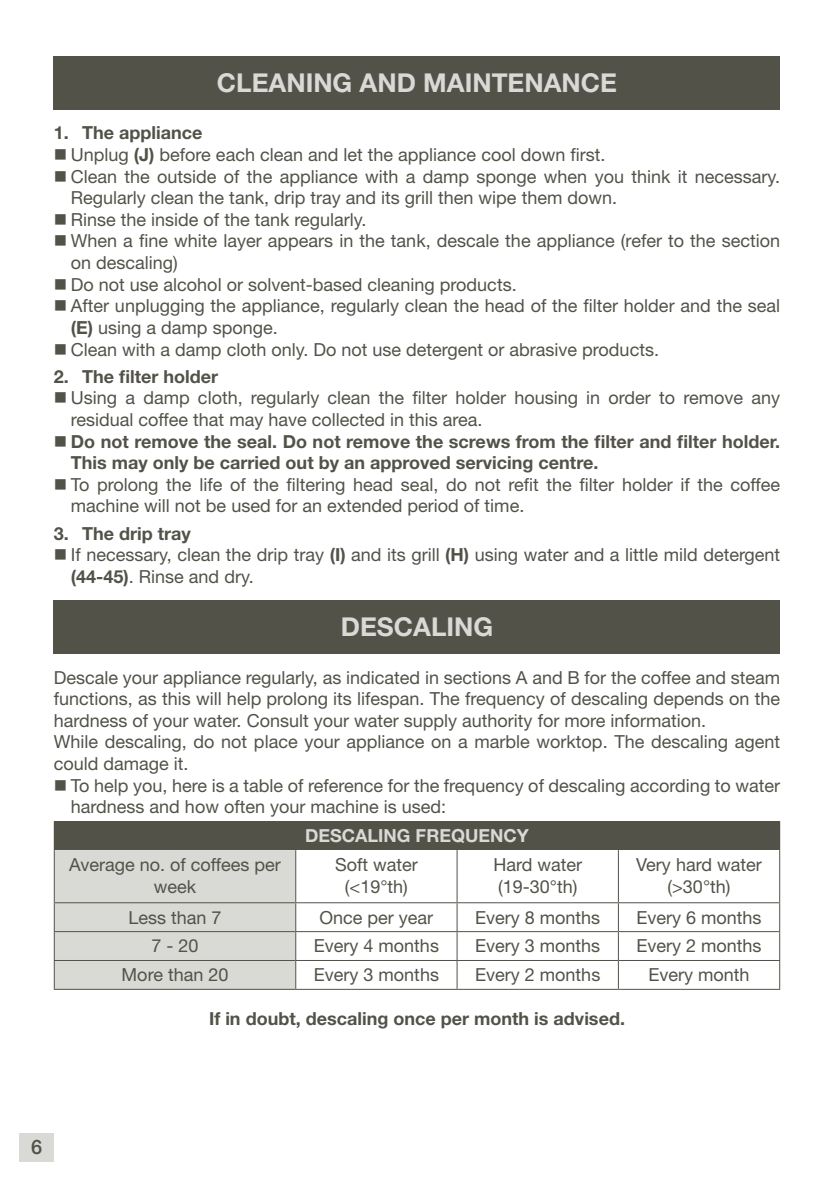
<style>
.page{position:relative;width:834px;height:1187px;background:#fff}
.page>*{position:absolute;margin:0;border:0;box-sizing:border-box;transform-origin:0 0}
.t1{font:700 26px "Helvetica Neue LT Std";color:#d9d9d5}
.t2{font:500 20px "Helvetica Neue LT Std";color:#535249}
.t3{font:18px/21.6px "Helvetica Neue LT Std";color:#535249}
.t4{font:700 18px/21.6px "Helvetica Neue LT Std";color:#535249}
.t5{font:700 18px "Helvetica Neue LT Std";color:#d9d9d5}
.s1{font-weight:700}
</style>
<div class="page">
<div style="left:20px;top:1133px;width:34px;height:28px;background:#d9d9d5"></div>
<div style="left:54px;top:821px;width:725px;height:29px;background:#535249"></div>
<svg style="left:296px;top:850px;width:482px;height:139px"></svg>
<hr style="left:456px;top:850px;width:1px;height:52px;background:#535249">
<hr style="left:617px;top:850px;width:1px;height:52px;background:#535249">
<hr style="left:778px;top:850px;width:1px;height:52px;background:#535249">
<hr style="left:295px;top:902px;width:162px;height:1px;background:#535249">
<hr style="left:457px;top:902px;width:161px;height:1px;background:#535249">
<hr style="left:618px;top:902px;width:161px;height:1px;background:#535249">
<hr style="left:295px;top:931px;width:162px;height:1px;background:#535249">
<hr style="left:457px;top:931px;width:161px;height:1px;background:#535249">
<hr style="left:618px;top:931px;width:161px;height:1px;background:#535249">
<hr style="left:295px;top:960px;width:162px;height:1px;background:#535249">
<hr style="left:457px;top:960px;width:161px;height:1px;background:#535249">
<svg style="left:456px;top:903px;width:1px;height:86px"></svg>
<hr style="left:618px;top:960px;width:161px;height:1px;background:#535249">
<svg style="left:617px;top:903px;width:1px;height:86px"></svg>
<div style="left:54px;top:850px;width:242px;height:139px;background:#d9d9d5"></div>
<hr style="left:54px;top:902px;width:241px;height:1px;background:#535249">
<hr style="left:54px;top:931px;width:241px;height:1px;background:#535249">
<hr style="left:54px;top:989px;width:241px;height:1px;background:#535249">
<hr style="left:295px;top:989px;width:162px;height:1px;background:#535249">
<hr style="left:457px;top:989px;width:161px;height:1px;background:#535249">
<hr style="left:618px;top:989px;width:161px;height:1px;background:#535249">
<div style="left:54px;top:600px;width:725px;height:54px;background:#535249"></div>
<div style="left:54px;top:56px;width:725px;height:54px;background:#535249"></div>
<h1 class="t1" style="left:217px;top:67px;width:401px">CLEANING AND MAINTENANCE</h1>
<p class="t3" style="left:71px;top:122px;width:710px;text-indent:-17px"><span class="s1">1. The appliance<br></span>Unplug <span class="s1">(J)</span> before each clean and let the appliance cool down first.<br>Clean the outside of the appliance with a damp sponge when you think it necessary.<br>Regularly clean the tank, drip tray and its grill then wipe them down.<br>Rinse the inside of the tank regularly.<br>When a fine white layer appears in the tank, descale the appliance (refer to the section on descaling)<br>Do not use alcohol or solvent-based cleaning products.<br>After unplugging the appliance, regularly clean the head of the filter holder and the seal <span class="s1">(E)</span> using a damp sponge.<br>Clean with a damp cloth only. Do not use detergent or abrasive products.</p>
<p class="t4" style="left:54px;top:365px;width:166px">2. The filter holder</p>
<p class="t3" style="left:71px;top:387px;width:710px">Using a damp cloth, regularly clean the filter holder housing in order to remove any residual coffee that may have collected in this area.</p>
<p class="t4" style="left:71px;top:430px;width:710px">Do not remove the seal. Do not remove the screws from the filter and filter holder.<br>This may only be carried out by an approved servicing centre.</p>
<p class="t3" style="left:71px;top:473px;width:710px">To prolong the life of the filtering head seal, do not refit the filter holder if the coffee machine will not be used for an extended period of time.</p>
<p class="t3" style="left:71px;top:522px;width:710px;text-indent:-17px"><span class="s1">3. The drip tray<br></span>If necessary, clean the drip tray <span class="s1">(I)</span> and its grill <span class="s1">(H)</span> using water and a little mild detergent <span class="s1">(44-45)</span>. Rinse and dry.</p>
<h1 class="t1" style="left:340px;top:611px;width:154px">DESCALING</h1>
<p class="t3" style="left:54px;top:666px;width:727px">Descale your appliance regularly, as indicated in sections A and B for the coffee and steam functions, as this will help prolong its lifespan. The frequency of descaling depends on the hardness of your water. Consult your water supply authority for more information.<br>While descaling, do not place your appliance on a marble worktop. The descaling agent could damage it.</p>
<p class="t3" style="left:71px;top:774px;width:710px">To help you, here is a table of reference for the frequency of descaling according to water hardness and how often your machine is used:</p>
<p class="t5" style="left:305px;top:824px;width:225px">DESCALING FREQUENCY</p>
<p class="t3" style="left:69px;top:853px;width:213px;text-align:center">Average no. of coffees per week</p>
<p class="t3" style="left:335px;top:853px;width:84px;text-align:center">Soft water (&lt;19°th)</p>
<p class="t3" style="left:493px;top:853px;width:90px">Hard water (19-30°th)</p>
<p class="t3" style="left:636px;top:853px;width:127px;text-align:center">Very hard water (&gt;30°th)</p>
<p class="t3" style="left:128px;top:906px;width:95px">Less than 7</p>
<p class="t3" style="left:319px;top:906px;width:115px">Once per year</p>
<p class="t3" style="left:475px;top:906px;width:127px">Every 8 months</p>
<p class="t3" style="left:636px;top:906px;width:127px">Every 6 months</p>
<p class="t3" style="left:151px;top:935px;width:49px">7 - 20</p>
<p class="t3" style="left:314px;top:935px;width:127px">Every 4 months</p>
<p class="t3" style="left:475px;top:935px;width:127px">Every 3 months</p>
<p class="t3" style="left:636px;top:935px;width:127px">Every 2 months</p>
<p class="t3" style="left:122px;top:964px;width:108px">More than 20</p>
<p class="t3" style="left:314px;top:964px;width:127px">Every 3 months</p>
<p class="t3" style="left:475px;top:964px;width:127px">Every 2 months</p>
<p class="t3" style="left:648px;top:964px;width:103px">Every month</p>
<p class="t4" style="left:209px;top:1007px;width:417px">If in doubt, descaling once per month is advised.</p>
<p class="t2" style="left:31px;top:1135px;width:13px">6</p>
</div>
